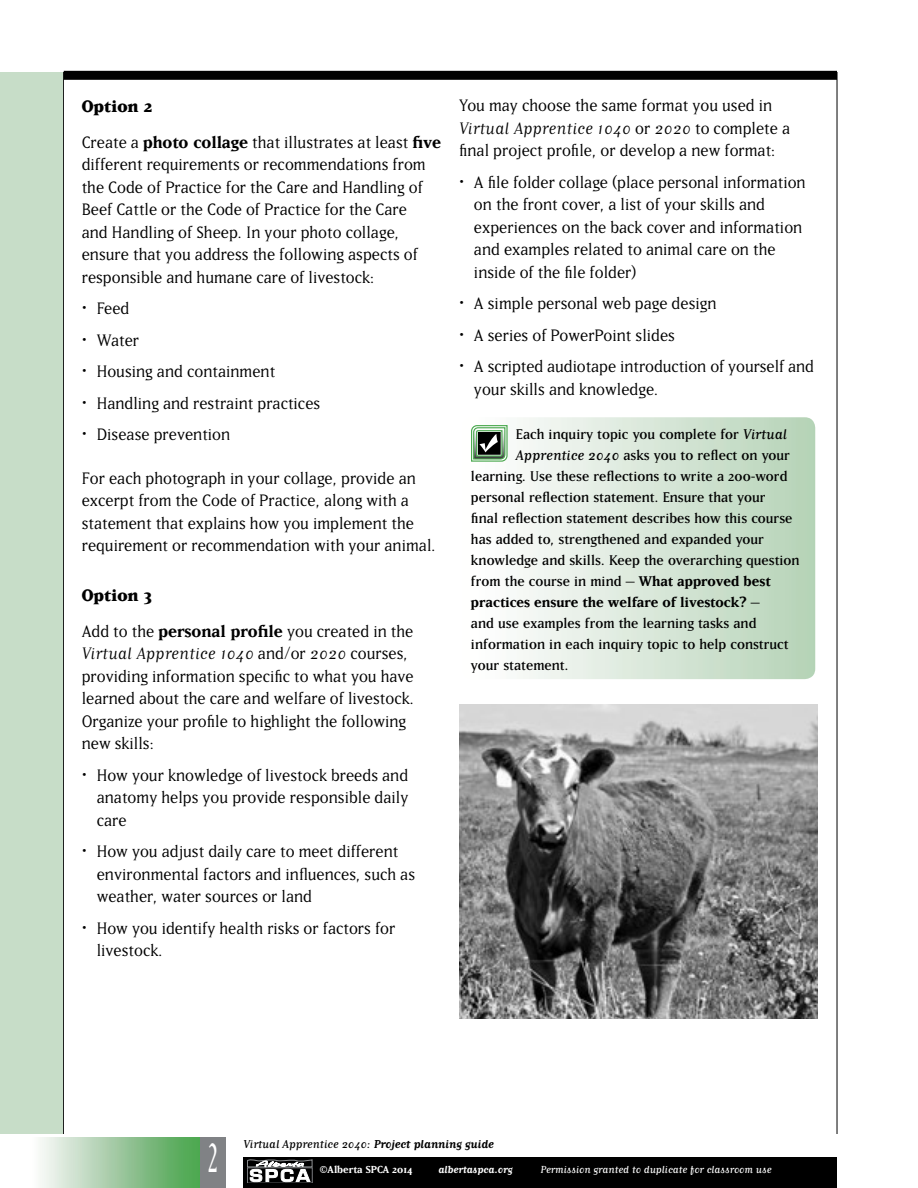
<style>
.page{position:relative;width:918px;height:1188px;background:#fff}
.page>*{position:absolute;margin:0;border:0;box-sizing:border-box;transform-origin:0 0}
.t1{font:48px "Matrix Tall";color:#fff}
.t2{font:19.5px/22.5px "Matrix";color:#000}
.t3{font:19.5px "Matrix Script";color:#000}
.t4{font:16.5px "Matrix";color:#000}
.t5{font:700 16.5px "Matrix";color:#000}
.t6{font:13.5px "Matrix Script";color:#000}
.t7{font:12px "Matrix Script";color:#fff}
.t8{font:700 12px "Matrix";color:#fff}
.t9{font:700 12px "Matrix Script";color:#fff}
.s1{font-weight:800}
.s2{font-weight:700}
.s3{font-family:"Matrix"}
.s4{font-family:"Matrix Script"}
.s5{font-weight:400}
</style>
<div class="page">
<div style="left:64px;top:71px;width:773px;height:9px;background:#000"></div>
<hr style="left:63px;top:72px;width:1px;height:1062px;background:#000">
<hr style="left:837px;top:72px;width:1px;height:1062px;background:#000">
<div style="left:0;top:72px;width:63px;height:1062px;background:#c7ddc8"></div>
<div style="left:30px;top:1138px;width:173px;height:50px;background:linear-gradient(to right,#fffaff,#429e45)"></div>
<div style="left:200px;top:1138px;width:25px;height:50px;background:#808285"></div>
<div style="left:243px;top:1157px;width:594px;height:31px;background:#000"></div>
<svg style="left:248px;top:1160px;width:64px;height:22px"></svg>
<svg style="left:523px;top:418px;width:291px;height:260px;background:#d5e5d6"></svg>
<div style="left:459px;top:414px;width:359px;height:268px;border:3px solid #fff;border-radius:12px"></div>
<svg style="left:471px;top:425px;width:37px;height:37px"></svg>
<img style="left:459px;top:705px;width:359px;height:314px">
<p class="t2" style="left:82px;top:88px;width:361px;line-height:36px"><span class="s1">Option 2<br></span>Create a <span class="s2">photo collage</span> that illustrates at least <span class="s2">five</span></p>
<p class="t2" style="left:82px;top:153px;width:346px">different requirements or recommendations from the Code of Practice for the Care and Handling of Beef Cattle or the Code of Practice for the Care and Handling of Sheep. In your photo collage, ensure that you address the following aspects of responsible and humane care of livestock:</p>
<p class="t2" style="left:82px;top:297px;width:49px">• Feed</p>
<p class="t2" style="left:82px;top:329px;width:59px">• Water</p>
<p class="t2" style="left:82px;top:360px;width:195px">• Housing and containment</p>
<p class="t2" style="left:82px;top:392px;width:240px">• Handling and restraint practices</p>
<p class="t2" style="left:82px;top:423px;width:150px">• Disease prevention</p>
<p class="t2" style="left:82px;top:467px;width:356px">For each photograph in your collage, provide an excerpt from the Code of Practice, along with a statement that explains how you implement the requirement or recommendation with your animal.</p>
<p class="t2" style="left:82px;top:577px;width:333px;line-height:36px"><span class="s1">Option 3<br></span>Add to the <span class="s2">personal profile</span> you created in the</p>
<p class="t3" style="left:82px;top:644px;width:328px">Virtual Apprentice 1040 <span class="s3">and/or</span> 2020 <span class="s3">courses,</span></p>
<p class="t2" style="left:82px;top:665px;width:334px">providing information specific to what you have learned about the care and welfare of livestock.<br>Organize your profile to highlight the following new skills:</p>
<p class="t2" style="left:97px;top:764px;width:313px;text-align:justify;text-indent:-15px">• How your knowledge of livestock breeds and anatomy helps you provide responsible daily care</p>
<p class="t2" style="left:97px;top:840px;width:320px;text-indent:-15px">• How you adjust daily care to meet different environmental factors and influences, such as weather, water sources or land</p>
<p class="t2" style="left:97px;top:917px;width:300px;text-indent:-15px">• How you identify health risks or factors for livestock.</p>
<p class="t2" style="left:459px;top:94px;width:315px">You may choose the same format you used in</p>
<p class="t3" style="left:459px;top:119px;width:333px">Virtual Apprentice 1040 <span class="s3">or</span> 2020 <span class="s3">to complete a</span></p>
<p class="t2" style="left:459px;top:139px;width:318px">final project profile, or develop a new format:</p>
<p class="t2" style="left:474px;top:171px;width:333px;text-indent:-15px">• A file folder collage (place personal information on the front cover, a list of your skills and experiences on the back cover and information and examples related to animal care on the inside of the file folder)</p>
<p class="t2" style="left:459px;top:292px;width:259px">• A simple personal web page design</p>
<p class="t2" style="left:459px;top:324px;width:218px">• A series of PowerPoint slides</p>
<p class="t2" style="left:474px;top:355px;width:342px;text-indent:-15px">• A scripted audiotape introduction of yourself and your skills and knowledge.</p>
<p class="t4" style="left:516px;top:426px;width:273px">Each inquiry topic you complete for <span class="s4">Virtual</span></p>
<p class="t4" style="left:516px;top:447px;width:276px"><span class="s4">Apprentice 2040</span> asks you to reflect on your</p>
<p class="t4" style="left:471px;top:468px;width:318px">learning. Use these reflections to write a 200-word</p>
<p class="t4" style="left:471px;top:489px;width:296px">personal reflection statement. Ensure that your</p>
<p class="t4" style="left:471px;top:510px;width:323px">final reflection statement describes how this course</p>
<p class="t4" style="left:471px;top:531px;width:295px">has added to, strengthened and expanded your</p>
<p class="t4" style="left:471px;top:552px;width:330px">knowledge and skills. Keep the overarching question</p>
<p class="t4" style="left:471px;top:573px;width:301px">from the course in mind – <span class="s2">What approved best</span></p>
<p class="t5" style="left:471px;top:594px;width:290px">practices ensure the welfare of livestock? <span class="s5">–</span></p>
<p class="t4" style="left:471px;top:615px;width:287px">and use examples from the learning tasks and</p>
<p class="t4" style="left:471px;top:636px;width:319px">information in each inquiry topic to help construct</p>
<p class="t4" style="left:471px;top:657px;width:99px">your statement.</p>
<h1 class="t1" style="left:208px;top:1132px;width:11px">2</h1>
<p class="t6" style="left:243px;top:1138px;width:252px">Virtual Apprentice 2040: <span class="s2">Project planning guide</span></p>
<p class="t8" style="left:320px;top:1163px;width:94px">©Alberta SPCA 2014</p>
<p class="t9" style="left:438px;top:1163px;width:76px">albertaspca.org</p>
<p class="t7" style="left:540px;top:1163px;width:233px">Permission granted to duplicate for classroom use</p>
</div>
